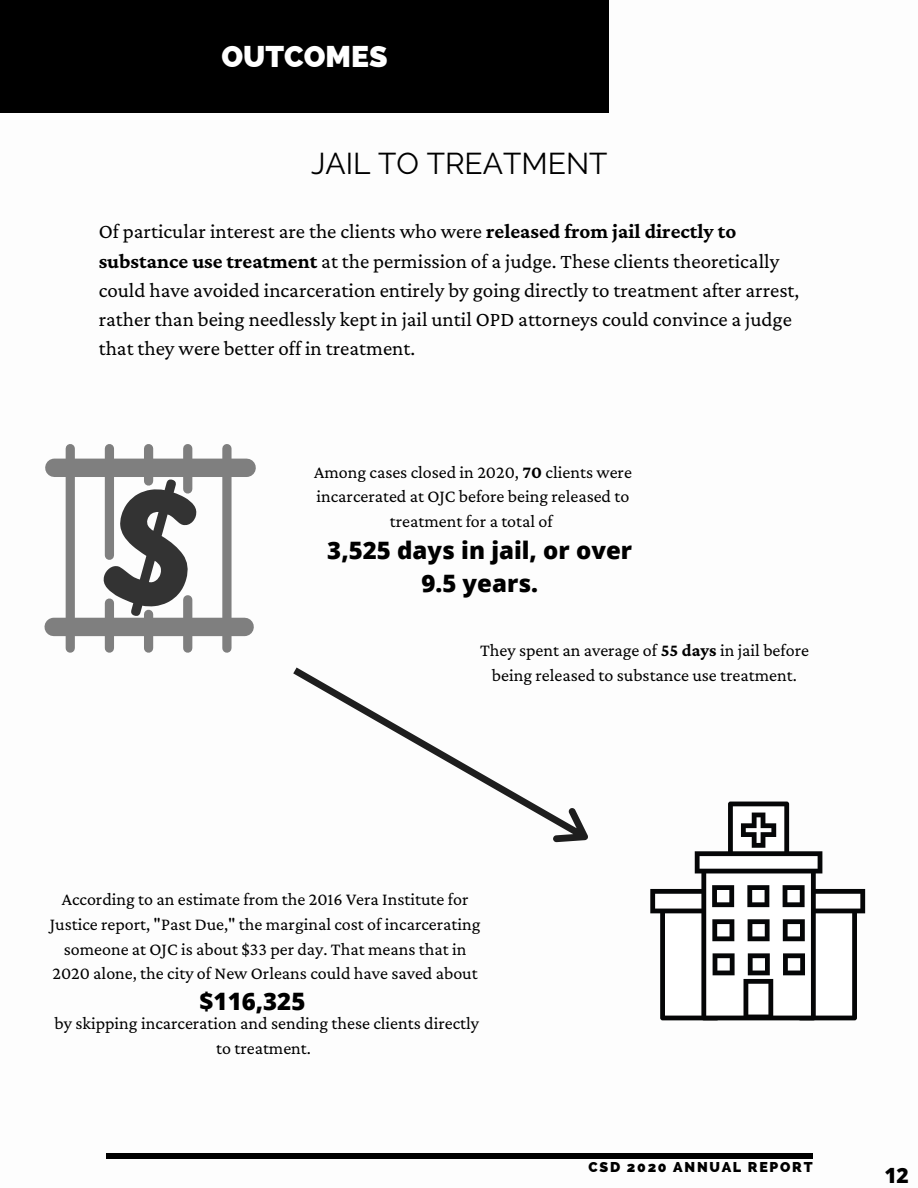
<style>
.page{position:relative;width:918px;height:1188px;background:#fff}
.page>*{position:absolute;margin:0;border:0;box-sizing:border-box;transform-origin:0 0}
.t1{font:30px "Raleway";color:#000}
.t2{font:800 30px "Raleway";color:#fff}
.t3{font:800 24px "Open Sans";color:#000}
.t4{font:21px/29.2px "Crimson Pro";color:#000}
.t5{font:800 21px "Open Sans";color:#000}
.t6{font:18px/24.8px "Crimson Pro";color:#000;text-align:center}
.t7{font:800 14.25px "Raleway";letter-spacing:.12em;color:#000}
.s1{font-weight:700}
</style>
<div class="page">
<div style="left:54px;top:459px;width:193px;height:18px;background:#7f7f7f"></div>
<div style="left:54px;top:618px;width:191px;height:18px;background:#7f7f7f"></div>
<div style="left:66px;top:449px;width:9px;height:199px;background:#7f7f7f"></div>
<div style="left:105px;top:449px;width:9px;height:106px;background:#7f7f7f"></div>
<div style="left:144px;top:449px;width:9px;height:32px;background:#7f7f7f"></div>
<div style="left:183px;top:449px;width:9px;height:40px;background:#7f7f7f"></div>
<div style="left:222px;top:449px;width:10px;height:199px;background:#7f7f7f"></div>
<svg style="left:96px;top:477px;width:115px;height:141px"></svg>
<div style="left:105px;top:603px;width:9px;height:45px;background:#7f7f7f"></div>
<div style="left:144px;top:614px;width:9px;height:34px;background:#7f7f7f"></div>
<div style="left:183px;top:600px;width:9px;height:48px;background:#7f7f7f"></div>
<svg style="left:650px;top:802px;width:215px;height:218px"></svg>
<div style="left:0;top:0;width:609px;height:112px;background:#000"></div>
<svg style="left:293px;top:667px;width:295px;height:176px"></svg>
<hr style="left:106px;top:1154px;width:706px;height:4px;background:#000">
<p class="t2" style="left:221px;top:38px;width:168px">OUTCOMES</p>
<p class="t1" style="left:311px;top:146px;width:298px">JAIL TO TREATMENT</p>
<p class="t4" style="left:99px;top:217px;width:702px">Of particular interest are the clients who were <span class="s1">released from jail directly to substance use treatment</span> at the permission of a judge. These clients theoretically could have avoided incarceration entirely by going directly to treatment after arrest, rather than being needlessly kept in jail until OPD attorneys could convince a judge that they were better off in treatment.</p>
<p class="t6" style="left:314px;top:459px;width:319px">Among cases closed in 2020, <span class="s1">70</span> clients were incarcerated at OJC before being released to treatment for a total of</p>
<p class="t3" style="left:327px;top:534px;width:306px">3,525 days in jail, or over</p>
<p class="t3" style="left:421px;top:566px;width:118px">9.5 years.</p>
<p class="t6" style="left:480px;top:637px;width:330px">They spent an average of <span class="s1">55 days</span> in jail before being released to substance use treatment.</p>
<p class="t6" style="left:50px;top:887px;width:432px">According to an estimate from the 2016 Vera Institute for Justice report, "Past Due," the marginal cost of incarcerating someone at OJC is about $33 per day. That means that in 2020 alone, the city of New Orleans could have saved about</p>
<p class="t6" style="left:54px;top:1010px;width:426px">by skipping incarceration and sending these clients directly to treatment.</p>
<p class="t3" style="left:200px;top:984px;width:107px">$116,325</p>
<p class="t7" style="left:589px;top:1158px;width:226px">CSD 2020 ANNUAL REPORT</p>
<p class="t5" style="left:884px;top:1161px;width:26px">12</p>
</div>
